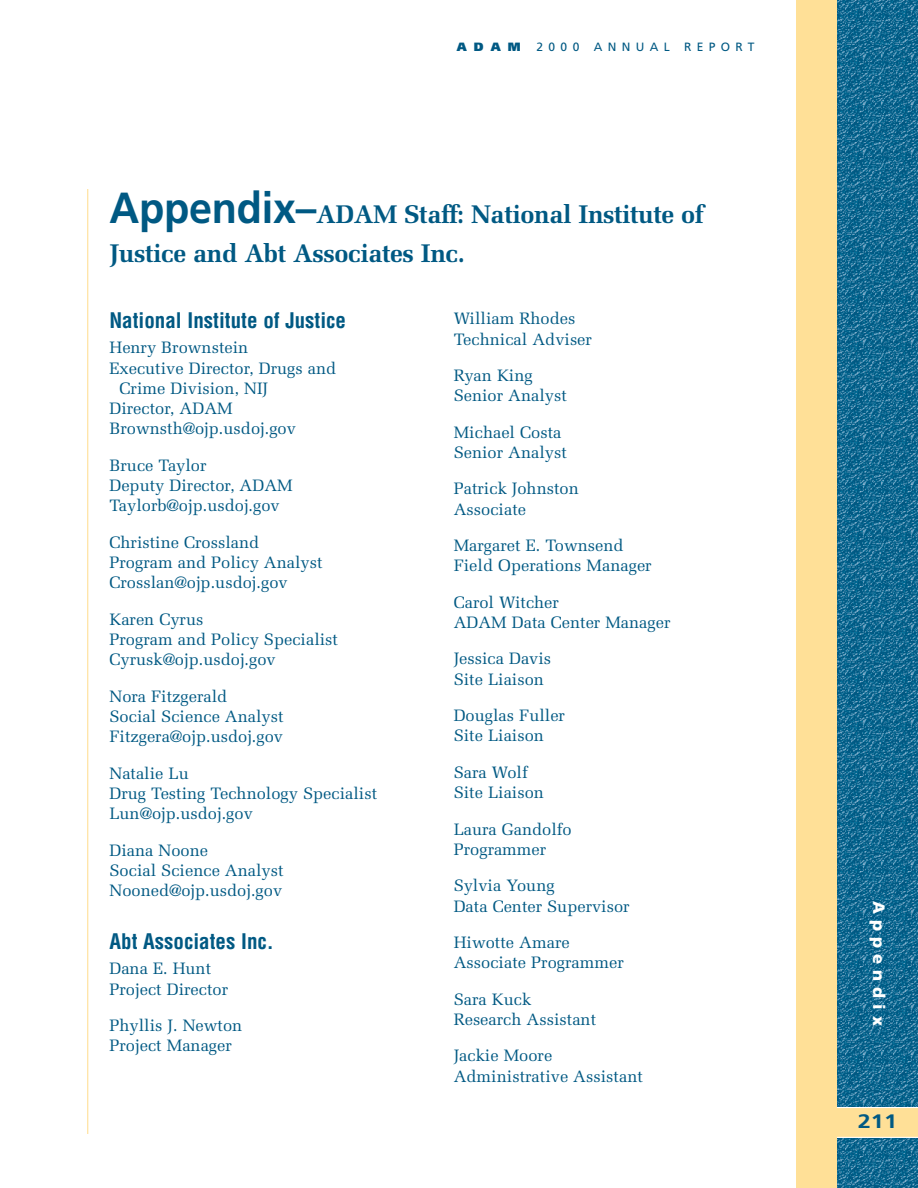
<style>
.page{position:relative;width:918px;height:1188px;background:#fff}
.page>*{position:absolute;margin:0;border:0;box-sizing:border-box;transform-origin:0 0}
.t1{font:700 25.5px/38.5px "Melior";letter-spacing:-.015em;color:#005983}
.t2{font:700 condensed 21px "Helvetica";color:#005983}
.t3{font:700 19.5px "Frutiger";color:#005983;scale:1.2 1}
.t4{font:16.5px/20.2px "Melior";color:#005983}
.t5{font:900 16.5px "Frutiger";letter-spacing:.365em;color:#fff}
.t6{font:12px "Frutiger";letter-spacing:.445em;color:#005983}
.t7{font:900 12px "Frutiger";color:#005983}
.s1{font-family:"Frutiger";font-size:43.5px}
</style>
<div class="page">
<div style="left:796px;top:0;width:46px;height:1188px;background:#ffe097"></div>
<img style="left:837px;top:0;width:81px;height:1188px">
<div style="left:837px;top:1107px;width:81px;height:30px;background:#ffe097"></div>
<hr style="left:837px;top:1107px;width:81px;height:1px;background:#fff">
<hr style="left:837px;top:1137px;width:81px;height:1px;background:#fff">
<hr style="left:87px;top:189px;width:1px;height:945px;background:#ffe097">
<p class="t7" style="left:457px;top:42px;width:65px">ADAM</p>
<p class="t6" style="left:537px;top:42px;width:219px">2000 ANNUAL REPORT</p>
<h1 class="t1" style="left:110px;top:198px;width:595px"><span class="s1">Appendix–</span>ADAM Staff: National Institute of<br>Justice and Abt Associates Inc.</h1>
<p class="t2" style="left:110px;top:312px;width:238px">National Institute of Justice</p>
<p class="t4" style="left:110px;top:339px;width:140px">Henry Brownstein</p>
<p class="t4" style="left:110px;top:359px;width:228px">Executive Director, Drugs and</p>
<p class="t4" style="left:120px;top:380px;width:150px">Crime Division, NIJ</p>
<p class="t4" style="left:110px;top:400px;width:125px">Director, ADAM</p>
<p class="t4" style="left:110px;top:420px;width:188px">Brownsth@ojp.usdoj.gov</p>
<p class="t4" style="left:110px;top:457px;width:185px">Bruce Taylor<br>Deputy Director, ADAM<br>Taylorb@ojp.usdoj.gov</p>
<p class="t4" style="left:110px;top:534px;width:215px">Christine Crossland<br>Program and Policy Analyst<br>Crosslan@ojp.usdoj.gov</p>
<p class="t4" style="left:110px;top:611px;width:230px">Karen Cyrus<br>Program and Policy Specialist<br>Cyrusk@ojp.usdoj.gov</p>
<p class="t4" style="left:110px;top:688px;width:176px">Nora Fitzgerald<br>Social Science Analyst<br>Fitzgera@ojp.usdoj.gov</p>
<p class="t4" style="left:110px;top:764px;width:269px">Natalie Lu<br>Drug Testing Technology Specialist<br>Lun@ojp.usdoj.gov</p>
<p class="t4" style="left:110px;top:841px;width:176px">Diana Noone<br>Social Science Analyst<br>Nooned@ojp.usdoj.gov</p>
<p class="t2" style="left:110px;top:933px;width:166px">Abt Associates Inc.</p>
<p class="t4" style="left:110px;top:960px;width:120px">Dana E. Hunt<br>Project Director</p>
<p class="t4" style="left:110px;top:1017px;width:134px">Phyllis J. Newton<br>Project Manager</p>
<p class="t4" style="left:454px;top:310px;width:140px">William Rhodes<br>Technical Adviser</p>
<p class="t4" style="left:454px;top:367px;width:115px">Ryan King<br>Senior Analyst</p>
<p class="t4" style="left:454px;top:423px;width:115px">Michael Costa<br>Senior Analyst</p>
<p class="t4" style="left:454px;top:480px;width:127px">Patrick Johnston<br>Associate</p>
<p class="t4" style="left:454px;top:537px;width:199px">Margaret E. Townsend<br>Field Operations Manager</p>
<p class="t4" style="left:454px;top:594px;width:218px">Carol Witcher<br>ADAM Data Center Manager</p>
<p class="t4" style="left:454px;top:650px;width:99px">Jessica Davis<br>Site Liaison</p>
<p class="t4" style="left:454px;top:707px;width:113px">Douglas Fuller<br>Site Liaison</p>
<p class="t4" style="left:454px;top:764px;width:92px">Sara Wolf<br>Site Liaison</p>
<p class="t4" style="left:454px;top:820px;width:119px">Laura Gandolfo<br>Programmer</p>
<p class="t4" style="left:454px;top:877px;width:177px">Sylvia Young<br>Data Center Supervisor</p>
<p class="t4" style="left:454px;top:934px;width:172px">Hiwotte Amare<br>Associate Programmer</p>
<p class="t4" style="left:454px;top:991px;width:144px">Sara Kuck<br>Research Assistant</p>
<p class="t4" style="left:454px;top:1047px;width:191px">Jackie Moore<br>Administrative Assistant</p>
<p class="t5" style="left:885px;top:901px;width:126px;rotate:90deg">Appendix</p>
<p class="t3" style="left:858px;top:1114px;width:34px">211</p>
</div>
